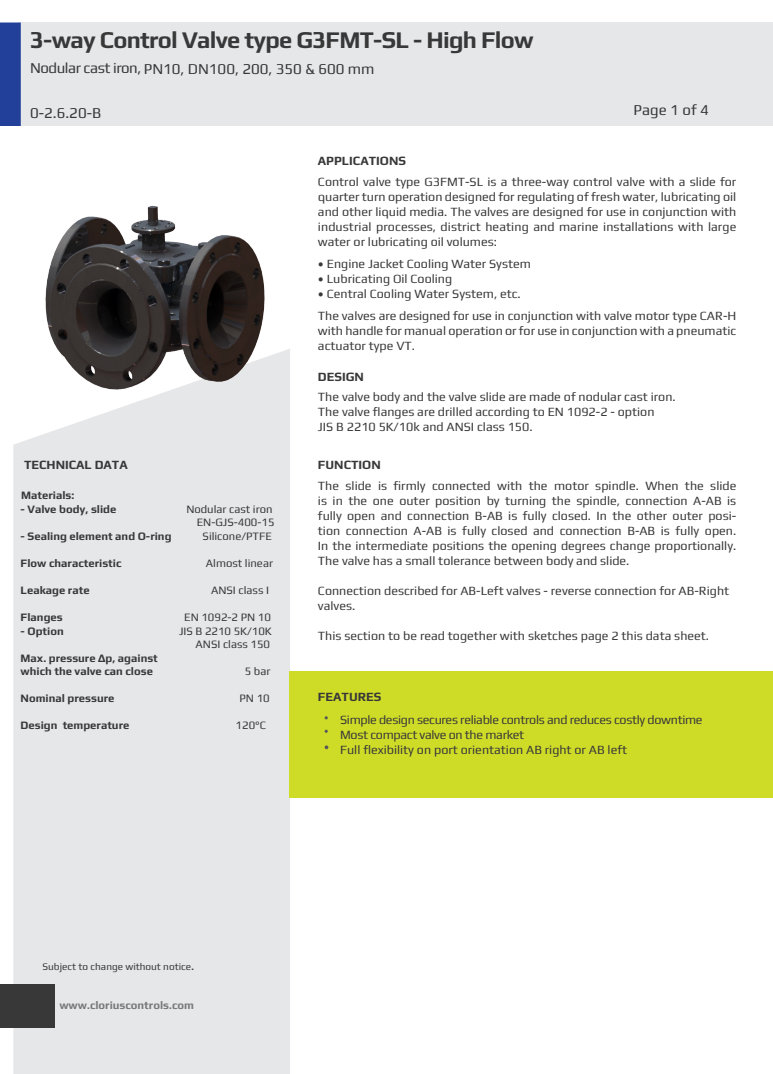
<style>
.page{position:relative;width:773px;height:1074px;background:#fff}
.page>*{position:absolute;margin:0;border:0;box-sizing:border-box;transform-origin:0 0}
.t1{font:700 23.75px "Play";letter-spacing:-.03em;color:#383839}
.t2{font:15px "Play";color:#383839}
.Normal_paragraph_-_Clorius_d-sh_GB{font:12.5px/15px "Play";color:#383839;text-align:justify}
.Normal_paragraph_-_Clorius_d-sh_GB-2{font:12.5px "Play";letter-spacing:-.025em;color:#383839}
.List_-_Clorius_d-sh_GB{font:12.5px "Play";color:#383839}
.t3{font:700 12.5px "Play";color:#383839}
.t4{font:700 11.25px "Play";color:#383839}
.t5{font:11.25px/13.5px "Play";color:#383839;text-align:right}
.t6{font:700 11.25px "Play";color:#76787b}
.t7{font:10px "Play";color:#383839}
.s1{font-size:12.5px}
</style>
<div class="page">
<div style="left:19px;top:22px;width:753px;height:104px;background:#e6e7e9"></div>
<div style="left:13px;top:349px;width:277px;height:725px;background:#e6e7e9"></div>
<div style="left:0;top:984px;width:55px;height:43px;background:#383839"></div>
<div style="left:290px;top:672px;width:482px;height:125px;background:#cfdc27"></div>
<svg style="left:324px;top:729px;width:4px;height:4px"></svg>
<svg style="left:324px;top:745px;width:4px;height:4px"></svg>
<img style="left:40px;top:205px;width:230px;height:191px">
<div style="left:0;top:23px;width:21px;height:103px;background:#223f99"></div>
<p class="t1" style="left:30px;top:23px;width:505px">3-way Control Valve type G3FMT-SL - High Flow</p>
<p class="t2" style="left:30px;top:59px;width:346px">Nodular cast iron, PN10, DN100, 200, 350 &amp; 600 mm</p>
<p class="t2" style="left:30px;top:103px;width:73px">0-2.6.20-B</p>
<p class="t2" style="left:633px;top:100px;width:77px">Page 1 of 4</p>
<p class="t3" style="left:318px;top:152px;width:89px">APPLICATIONS</p>
<p class="Normal_paragraph_-_Clorius_d-sh_GB" style="left:318px;top:173px;width:420px">Control valve type G3FMT-SL is a three-way control valve with a slide for quarter turn operation designed for regulating of fresh water, lubricating oil and other liquid media. The valves are designed for use in conjunction with industrial processes, district heating and marine installations with large water or lubricating oil volumes:</p>
<p class="List_-_Clorius_d-sh_GB" style="left:318px;top:255px;width:214px">• Engine Jacket Cooling Water System</p>
<p class="List_-_Clorius_d-sh_GB" style="left:318px;top:270px;width:136px">• Lubricating Oil Cooling</p>
<p class="List_-_Clorius_d-sh_GB" style="left:318px;top:285px;width:204px">• Central Cooling Water System, etc.</p>
<p class="Normal_paragraph_-_Clorius_d-sh_GB" style="left:318px;top:307px;width:420px">The valves are designed for use in conjunction with valve motor type CAR-H with handle for manual operation or for use in conjunction with a pneumatic actuator type VT.</p>
<p class="Normal_paragraph_-_Clorius_d-sh_GB" style="left:318px;top:388px;width:359px">The valve body and the valve slide are made of nodular cast iron.</p>
<p class="Normal_paragraph_-_Clorius_d-sh_GB" style="left:318px;top:403px;width:338px">The valve flanges are drilled according to EN 1092-2 - option<br>JIS B 2210 5K/10k and ANSI class 150.</p>
<p class="t3" style="left:318px;top:368px;width:47px">DESIGN</p>
<p class="t3" style="left:318px;top:456px;width:64px">FUNCTION</p>
<p class="t3" style="left:24px;top:456px;width:105px">TECHNICAL DATA</p>
<p class="t4" style="left:21px;top:487px;width:55px">Materials:</p>
<p class="t4" style="left:21px;top:501px;width:97px">- Valve body, slide</p>
<p class="t5" style="left:186px;top:501px;width:90px">Nodular cast iron<br>EN-GJS-400-15</p>
<p class="t4" style="left:21px;top:528px;width:152px">- Sealing element and O-ring</p>
<p class="t5" style="left:202px;top:528px;width:71px">Silicone/PTFE</p>
<p class="t4" style="left:21px;top:555px;width:102px">Flow characteristic</p>
<p class="t5" style="left:206px;top:555px;width:69px">Almost linear</p>
<p class="t4" style="left:21px;top:582px;width:70px">Leakage rate</p>
<p class="t5" style="left:211px;top:582px;width:59px">ANSI class I</p>
<p class="t4" style="left:21px;top:609px;width:44px">Flanges</p>
<p class="t5" style="left:184px;top:609px;width:88px">EN 1092-2 PN 10</p>
<p class="t4" style="left:21px;top:622px;width:45px">- Option</p>
<p class="t5" style="left:179px;top:623px;width:94px">JIS B 2210 5K/10K<br>ANSI class 150</p>
<p class="t4" style="left:21px;top:649px;width:139px">Max. pressure Δp, against</p>
<p class="t4" style="left:21px;top:663px;width:134px">which the valve can close</p>
<p class="t5" style="left:245px;top:663px;width:27px">5 bar</p>
<p class="t4" style="left:21px;top:690px;width:95px">Nominal pressure</p>
<p class="t5" style="left:239px;top:690px;width:32px">PN 10</p>
<p class="t4" style="left:21px;top:717px;width:110px">Design temperature</p>
<p class="t5" style="left:235px;top:717px;width:32px">120°C</p>
<p class="Normal_paragraph_-_Clorius_d-sh_GB-2" style="left:340px;top:711px;width:364px">Simple design secures reliable controls and reduces costly downtime</p>
<p class="Normal_paragraph_-_Clorius_d-sh_GB-2" style="left:340px;top:726px;width:186px">Most compact valve on the market</p>
<p class="Normal_paragraph_-_Clorius_d-sh_GB" style="left:340px;top:741px;width:288px">Full flexibility on port orientation AB right or AB left</p>
<p class="Normal_paragraph_-_Clorius_d-sh_GB" style="left:318px;top:477px;width:420px">The slide is firmly connected with the motor spindle. When the slide is in the one outer position by turning the spindle, connection A-AB is fully open and connection B-AB is fully closed. In the other outer posi&shy;tion connection A-AB is fully closed and connection B-AB is fully open.<br>In the intermediate positions the opening degrees change proportionally.</p>
<p class="Normal_paragraph_-_Clorius_d-sh_GB" style="left:318px;top:552px;width:313px">The valve has a small tolerance between body and slide.</p>
<p class="Normal_paragraph_-_Clorius_d-sh_GB" style="left:318px;top:582px;width:412px">Connection described for AB-Left valves - reverse connection for AB-Right valves.</p>
<p class="Normal_paragraph_-_Clorius_d-sh_GB" style="left:318px;top:627px;width:392px">This section to be read together with sketches page 2 this data sheet.</p>
<p class="t3" style="left:318px;top:688px;width:65px">FEATURES</p>
<p class="t7" style="left:43px;top:959px;width:153px">Subject to change without notice<span class="s1">.</span></p>
<p class="t6" style="left:73px;top:997px;width:136px">www.cloriuscontrols.com</p>
<p class="t6" style="left:59px;top:997px;width:136px">www.cloriuscontrols.com</p>
</div>
